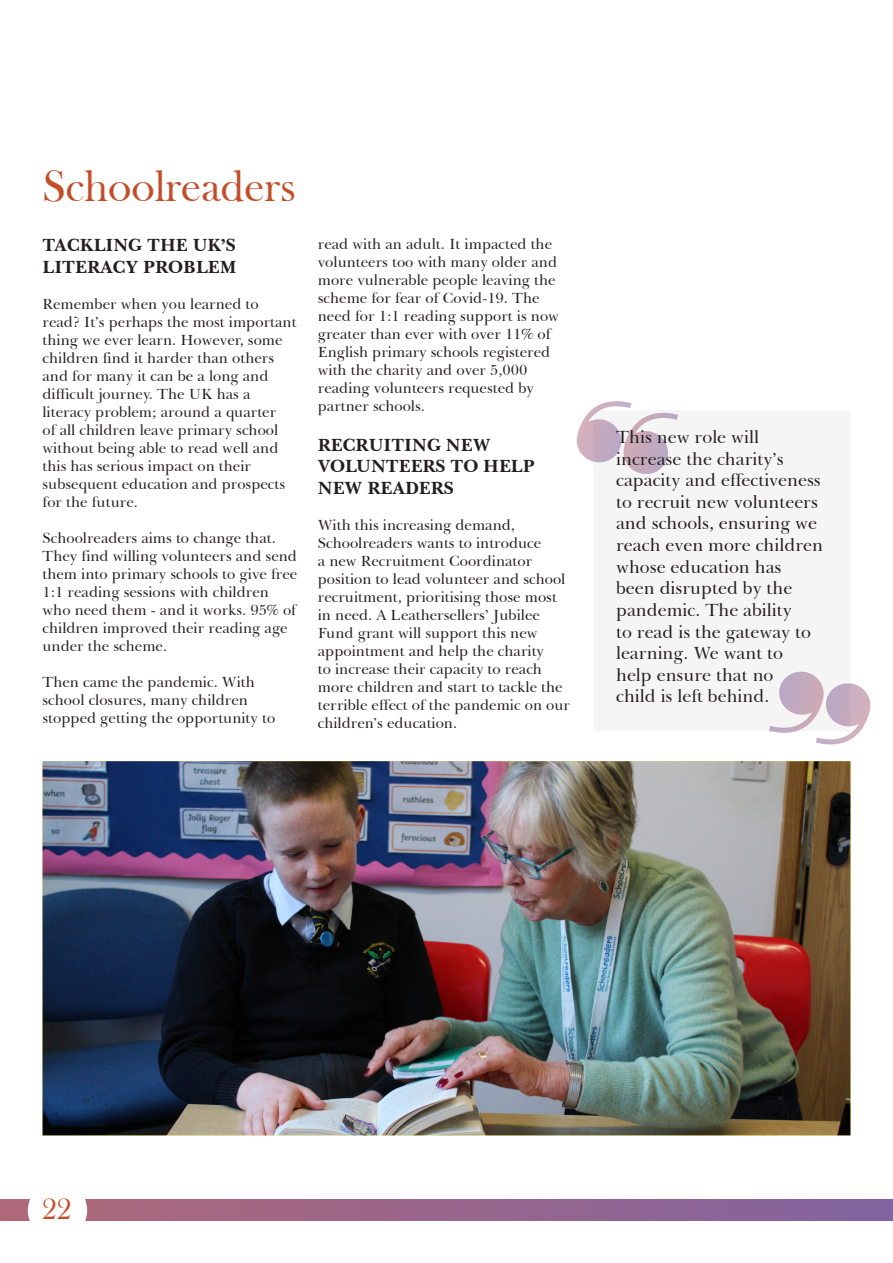
<style>
.page{position:relative;width:893px;height:1263px;background:#fff}
.page>*{position:absolute;margin:0;border:0;box-sizing:border-box;transform-origin:0 0}
.t1{font:45px "Bask Old Face";color:#c44d27}
.t2{font:30px "Bask Old Face";color:#c44d28}
.t3{font:18px/21.6px "Baskerville BT";color:#231f20}
.t4{font:700 18px/21.6px "Baskerville BT";color:#231f20}
.t5{font:15px/18px "Baskerville BT";color:#231f20}
</style>
<div class="page">
<img style="left:43px;top:761px;width:807px;height:374px">
<svg style="left:576px;top:401px;width:102px;height:74px"></svg>
<svg style="left:769px;top:671px;width:102px;height:74px"></svg>
<div style="left:0;top:1199px;width:893px;height:22px;background:linear-gradient(to right,#b06978,#82639f)"></div>
<div style="left:28px;top:1181px;width:59px;height:59px;background:#fff;border-radius:50%"></div>
<p class="t1" style="left:43px;top:161px;width:255px">Schoolreaders</p>
<p class="t4" style="left:43px;top:235px;width:196px">TACKLING THE UK’S<br>LITERACY PROBLEM</p>
<p class="t5" style="left:43px;top:295px;width:256px">Remember when you learned to read? It’s perhaps the most important thing we ever learn. However, some children find it harder than others and for many it can be a long and difficult journey. The UK has a literacy problem; around a quarter<br>of all children leave primary school without being able to read well and this has serious impact on their subsequent education and prospects for the future.</p>
<p class="t5" style="left:43px;top:529px;width:256px">Schoolreaders aims to change that.<br>They find willing volunteers and send them into primary schools to give free 1:1 reading sessions with children who need them - and it works. 95% of children improved their reading age under the scheme.</p>
<p class="t5" style="left:43px;top:673px;width:234px">Then came the pandemic. With school closures, many children stopped getting the opportunity to</p>
<p class="t5" style="left:318px;top:235px;width:243px">read with an adult. It impacted the volunteers too with many older and more vulnerable people leaving the scheme for fear of Covid-19. The need for 1:1 reading support is now greater than ever with over 11% of<br>English primary schools registered with the charity and over 5,000 reading volunteers requested by partner schools.</p>
<p class="t4" style="left:318px;top:434px;width:218px">RECRUITING NEW<br>VOLUNTEERS TO HELP<br>NEW READERS</p>
<p class="t5" style="left:318px;top:516px;width:254px">With this increasing demand, Schoolreaders wants to introduce<br>a new Recruitment Coordinator position to lead volunteer and school recruitment, prioritising those most in need. A Leathersellers’ Jubilee Fund grant will support this new appointment and help the charity<br>to increase their capacity to reach more children and start to tackle the terrible effect of the pandemic on our children’s education.</p>
<p class="t3" style="left:616px;top:426px;width:209px">This new role will increase the charity’s capacity and effectiveness to recruit new volunteers and schools, ensuring we reach even more children whose education has been disrupted by the pandemic. The ability<br>to read is the gateway to learning. We want to help ensure that no<br>child is left behind.</p>
<h2 class="t2" style="left:42px;top:1193px;width:31px">22</h2>
</div>
